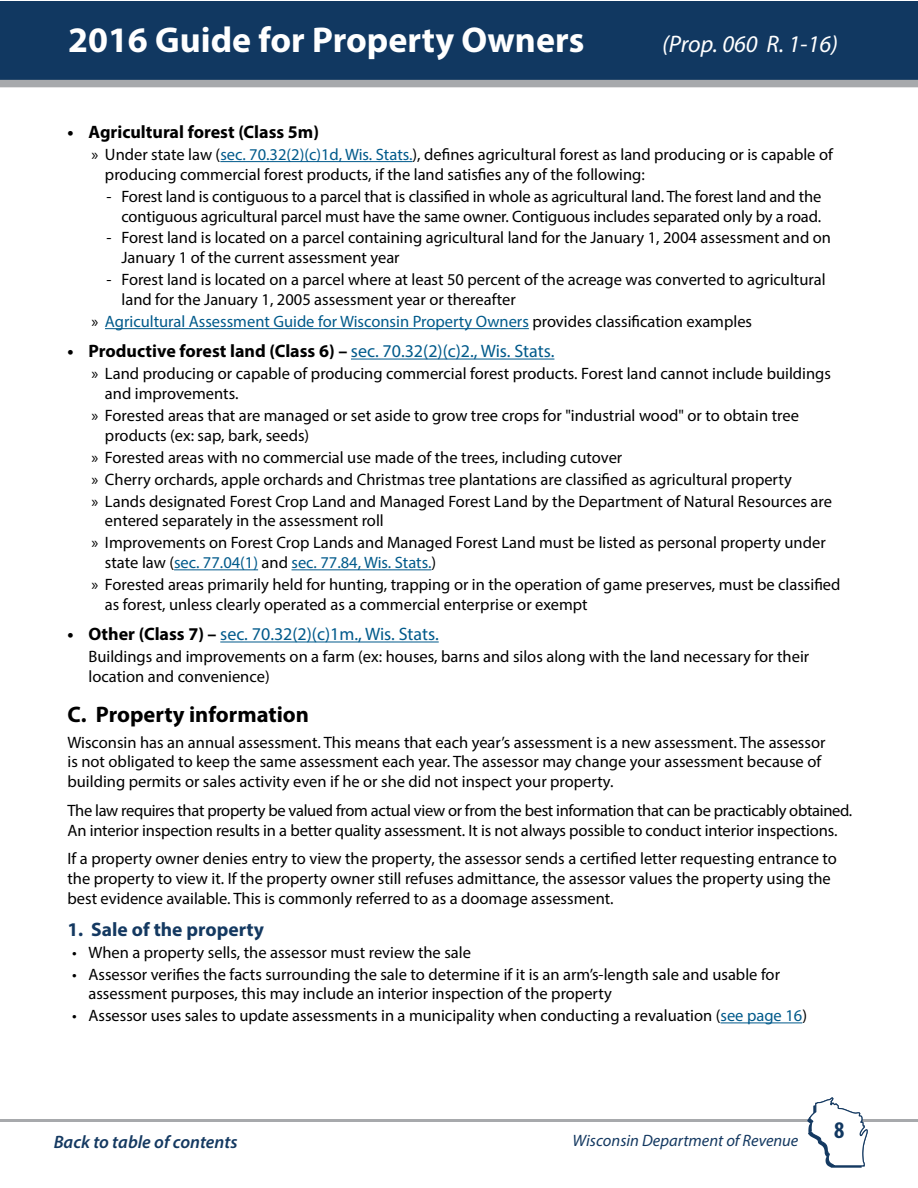
<style>
.page{position:relative;width:918px;height:1188px;background:#fff}
.page>*{position:absolute;margin:0;border:0;box-sizing:border-box;transform-origin:0 0}
.t1{font:700 36px "Myriad Pro";color:#fff}
.t2{font:italic 24px "Myriad Pro";color:#fff}
.t3{font:700 condensed 24px "Myriad Pro";color:#113861}
.t4{font:700 22.5px "Myriad Pro";color:#000}
.t5{font:700 19.5px "Myriad Pro";color:#143961}
.t6{font:700 18px "Myriad Pro";color:#000}
.t7{font:18px "Myriad Pro";color:#005a8b}
.t8{font:italic 600 18px "Myriad Pro";color:#143961}
.t9{font:16.5px/19.8px "Myriad Pro";color:#000}
.t10{font:16.5px "Myriad Pro";color:#005a8b}
.t11{font:italic 16.5px "Myriad Pro";color:#143961}
.s1{color:#005a8b}
.s2{color:#000}
.s3{font-weight:400;color:#005a8b}
.s4{font-weight:700;color:#000}
</style>
<div class="page">
<div style="left:1px;top:1px;width:917px;height:86px;background:#113861"></div>
<div style="left:0;top:80px;width:918px;height:7px;background:#a7a9ac"></div>
<hr style="left:0;top:1119px;width:918px;height:3px;background:#a7a9ac">
<svg style="left:807px;top:1097px;width:61px;height:71px"></svg>
<hr style="left:220px;top:161px;width:193px;height:1px;background:#005a8b">
<hr style="left:105px;top:328px;width:424px;height:1px;background:#005a8b">
<hr style="left:351px;top:359px;width:203px;height:1px;background:#005a8b">
<hr style="left:174px;top:569px;width:84px;height:1px;background:#005a8b">
<hr style="left:292px;top:569px;width:140px;height:1px;background:#005a8b">
<hr style="left:220px;top:642px;width:219px;height:1px;background:#005a8b">
<hr style="left:721px;top:1022px;width:81px;height:1px;background:#005a8b">
<h1 class="t1" style="left:68px;top:17px;width:518px">2016 Guide for Property Owners</h1>
<h2 class="t2" style="left:662px;top:29px;width:178px">(Prop. 060 R. 1-16)</h2>
<p class="t6" style="left:68px;top:120px;width:253px">• Agricultural forest (Class 5m)</p>
<p class="t9" style="left:105px;top:144px;width:729px;text-indent:-13px">» Under state law (<span class="s1">sec. 70.32(2)(c)1d, Wis. Stats.</span>), defines agricultural forest as land producing or is capable of producing commercial forest products, if the land satisfies any of the following:</p>
<p class="t9" style="left:106px;top:186px;width:716px;text-align:right">- Forest land is contiguous to a parcel that is classified in whole as agricultural land. The forest land and the contiguous agricultural parcel must have the same owner. Contiguous includes separated only by a road.</p>
<p class="t9" style="left:121px;top:228px;width:711px;text-indent:-15px">- Forest land is located on a parcel containing agricultural land for the January 1, 2004 assessment and on<br>January 1 of the current assessment year</p>
<p class="t9" style="left:121px;top:270px;width:706px;text-indent:-15px">- Forest land is located on a parcel where at least 50 percent of the acreage was converted to agricultural land for the January 1, 2005 assessment year or thereafter</p>
<p class="t10" style="left:92px;top:311px;width:662px"><span class="s2">»</span> Agricultural Assessment Guide for Wisconsin Property Owners <span class="s2">provides classification examples</span></p>
<p class="t6" style="left:68px;top:339px;width:488px">• Productive forest land (Class 6) – <span class="s3">sec. 70.32(2)(c)2., Wis. Stats.</span></p>
<p class="t9" style="left:105px;top:364px;width:728px;text-indent:-13px">» Land producing or capable of producing commercial forest products. Forest land cannot include buildings and improvements.</p>
<p class="t9" style="left:105px;top:405px;width:695px;text-indent:-13px">» Forested areas that are managed or set aside to grow tree crops for "industrial wood" or to obtain tree products (ex: sap, bark, seeds)</p>
<p class="t9" style="left:92px;top:446px;width:742px;line-height:21.9px">» Forested areas with no commercial use made of the trees, including cutover<br>» Cherry orchards, apple orchards and Christmas tree plantations are classified as agricultural property<br>» Lands designated Forest Crop Land and Managed Forest Land by the Department of Natural Resources are</p>
<p class="t9" style="left:92px;top:510px;width:736px;line-height:21.9px;text-indent:13px">entered separately in the assessment roll<br>» Improvements on Forest Crop Lands and Managed Forest Land must be listed as personal property under</p>
<p class="t9" style="left:92px;top:551px;width:751px;line-height:21.9px;text-indent:13px">state law (<span class="s1">sec. 77.04(1)</span> and <span class="s1">sec. 77.84, Wis. Stats.</span>)<br>» Forested areas primarily held for hunting, trapping or in the operation of game preserves, must be classified</p>
<p class="t9" style="left:105px;top:594px;width:484px">as forest, unless clearly operated as a commercial enterprise or exempt</p>
<p class="t7" style="left:68px;top:623px;width:373px"><span class="s4">• Other (Class 7) –</span> sec. 70.32(2)(c)1m., Wis. Stats.</p>
<p class="t9" style="left:88px;top:646px;width:722px">Buildings and improvements on a farm (ex: houses, barns and silos along with the land necessary for their location and convenience)</p>
<h3 class="t4" style="left:68px;top:700px;width:243px">C. Property information</h3>
<p class="t9" style="left:68px;top:732px;width:760px">Wisconsin has an annual assessment. This means that each year’s assessment is a new assessment. The assessor is not obligated to keep the same assessment each year. The assessor may change your assessment because of building permits or sales activity even if he or she did not inspect your property.</p>
<p class="t9" style="left:68px;top:800px;width:786px">The law requires that property be valued from actual view or from the best information that can be practicably obtained.<br>An interior inspection results in a better quality assessment. It is not always possible to conduct interior inspections.</p>
<p class="t9" style="left:68px;top:848px;width:771px">If a property owner denies entry to view the property, the assessor sends a certified letter requesting entrance to the property to view it. If the property owner still refuses admittance, the assessor values the property using the best evidence available. This is commonly referred to as a doomage assessment.</p>
<p class="t5" style="left:68px;top:916px;width:198px">1. Sale of the property</p>
<p class="t9" style="left:72px;top:942px;width:401px">• When a property sells, the assessor must review the sale</p>
<p class="t9" style="left:88px;top:964px;width:693px;text-indent:-16px">• Assessor verifies the facts surrounding the sale to determine if it is an arm’s-length sale and usable for assessment purposes, this may include an interior inspection of the property</p>
<p class="t9" style="left:72px;top:1006px;width:737px">• Assessor uses sales to update assessments in a municipality when conducting a revaluation (<span class="s1">see page 16</span>)</p>
<p class="t8" style="left:54px;top:1130px;width:185px">Back to table of contents</p>
<p class="t11" style="left:573px;top:1130px;width:227px">Wisconsin Department of Revenue</p>
<h2 class="t3" style="left:834px;top:1115px;width:12px">8</h2>
</div>
